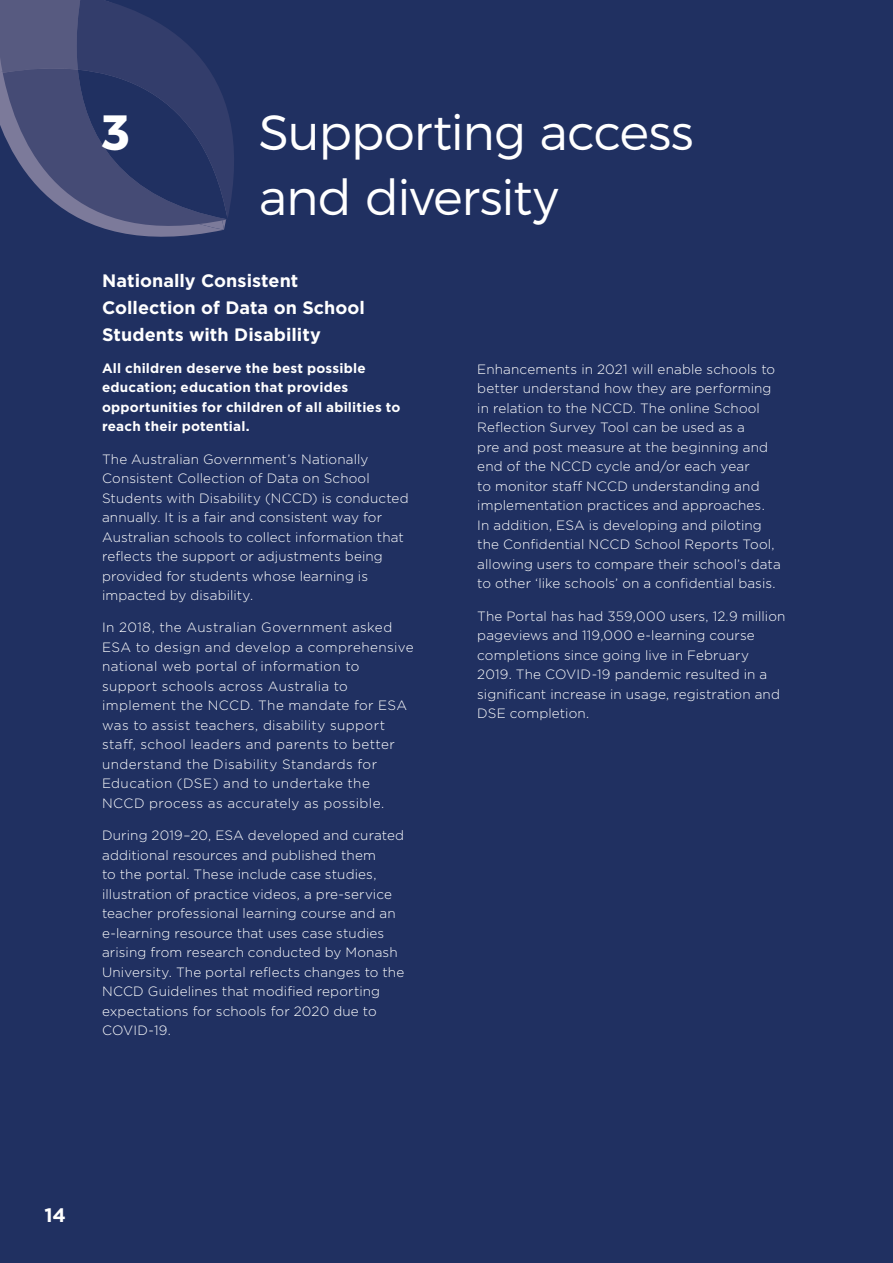
<style>
.page{position:relative;width:893px;height:1263px;background:#203061}
.page>*{position:absolute;margin:0;border:0;box-sizing:border-box;transform-origin:0 0}
.t1{font:300 49.5px/64.9px "Montserrat";letter-spacing:-.02em;color:#fff}
.t2{font:700 49.5px "Montserrat";color:#fff}
.body{font:700 19.5px "Gotham";color:#fff}
.call_out{font:700 18px/27px "Gotham";color:#fff}
.body-2{font:300 13.5px/19.5px "Gotham";letter-spacing:.015em;color:#fff}
.body_bold{font:700 13.5px/19.5px "Gotham";letter-spacing:.015em;color:#fff}
</style>
<div class="page">
<svg style="left:0;top:0;width:261px;height:264px;background:#333e6c"></svg>
<p class="t2" style="left:102px;top:102px;width:29px">3</p>
<p class="t1" style="left:259px;top:100px;width:436px">Supporting access and diversity</p>
<p class="call_out" style="left:102px;top:267px;width:264px">Nationally Consistent<br>Collection of Data on School<br>Students with Disability</p>
<p class="body_bold" style="left:102px;top:358px;width:300px">All children deserve the best possible education; education that provides opportunities for children of all abilities to reach their potential.</p>
<p class="body-2" style="left:102px;top:449px;width:308px">The Australian Government’s Nationally Consistent Collection of Data on School Students with Disability (NCCD) is conducted annually. It is a fair and consistent way for Australian schools to collect information that reflects the support or adjustments being provided for students whose learning is impacted by disability.</p>
<p class="body-2" style="left:102px;top:617px;width:313px">In 2018, the Australian Government asked ESA to design and develop a comprehensive national web portal of information to support schools across Australia to implement the NCCD. The mandate for ESA was to assist teachers, disability support staff, school leaders and parents to better understand the Disability Standards for Education (DSE) and to undertake the NCCD process as accurately as possible.</p>
<p class="body-2" style="left:102px;top:825px;width:304px">During 2019–20, ESA developed and curated additional resources and published them<br>to the portal. These include case studies, illustration of practice videos, a pre-service teacher professional learning course and an e-learning resource that uses case studies arising from research conducted by Monash University. The portal reflects changes to the NCCD Guidelines that modified reporting expectations for schools for 2020 due to COVID-19.</p>
<p class="body-2" style="left:477px;top:359px;width:305px">Enhancements in 2021 will enable schools to better understand how they are performing in relation to the NCCD. The online School Reflection Survey Tool can be used as a<br>pre and post measure at the beginning and end of the NCCD cycle and/or each year<br>to monitor staff NCCD understanding and implementation practices and approaches.<br>In addition, ESA is developing and piloting the Confidential NCCD School Reports Tool, allowing users to compare their school’s data to other ‘like schools’ on a confidential basis.</p>
<p class="body-2" style="left:477px;top:606px;width:310px">The Portal has had 359,000 users, 12.9 million pageviews and 119,000 e-learning course completions since going live in February 2019. The COVID-19 pandemic resulted in a significant increase in usage, registration and DSE completion.</p>
<p class="body" style="left:44px;top:1202px;width:23px">14</p>
</div>
